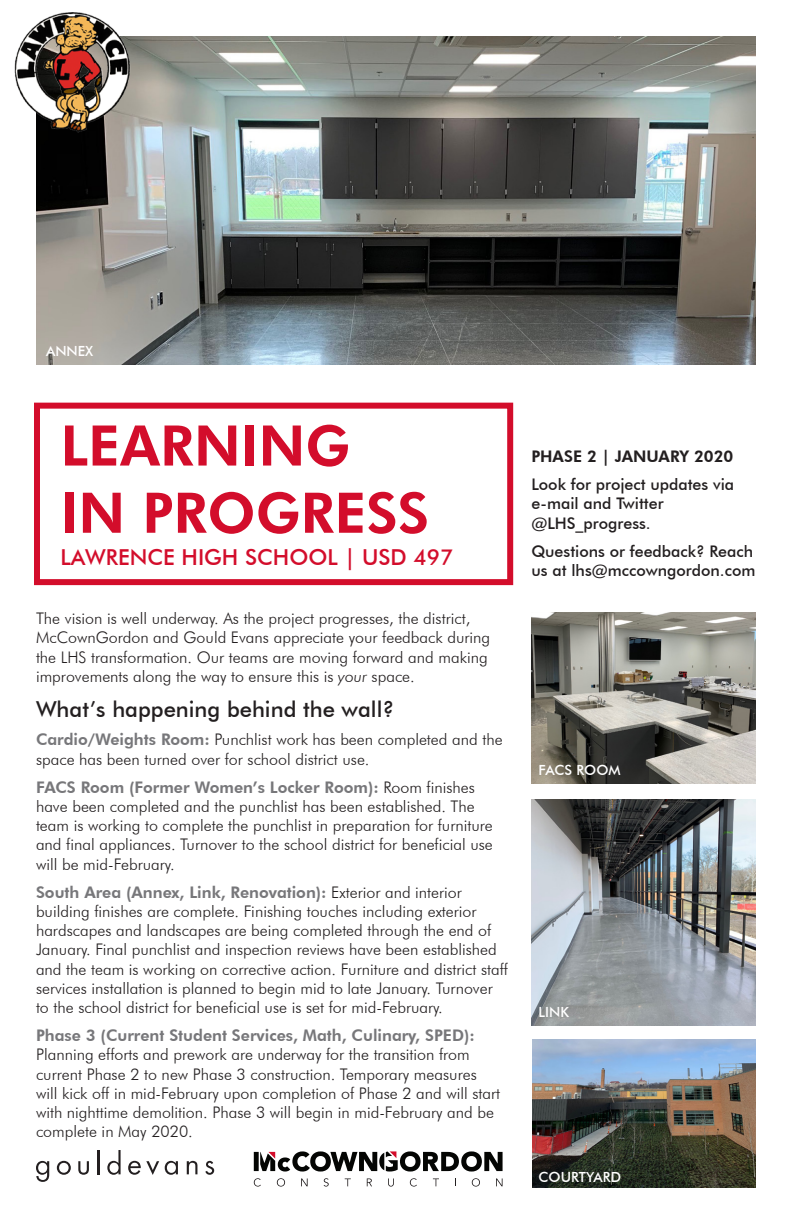
<style>
.page{position:relative;width:792px;height:1224px;background:#fff}
.page>*{position:absolute;margin:0;border:0;box-sizing:border-box;transform-origin:0 0}
.t1{font:800 56px "Futura BT";color:#d30d2b}
.t2{font:500 22px "Futura BT";color:#231f20}
.t3{font:500 22px "Futura BT";color:#d30d2b}
.t4{font:300 16px/19.2px "Futura BT";color:#231f20}
.t5{font:500 16px/19.2px "Futura BT";color:#231f20}
.t6{font:800 16px "Futura BT";color:#231f20}
.t7{font:500 14px "Futura BT";color:#fff}
.s1{font-style:italic}
.s2{font-weight:800;color:#77777a}
</style>
<div class="page">
<img style="left:532px;top:1040px;width:224px;height:148px">
<svg style="left:36px;top:1161px;width:13px;height:21px"></svg>
<svg style="left:57px;top:1161px;width:14px;height:14px"></svg>
<svg style="left:78px;top:1161px;width:11px;height:14px"></svg>
<hr style="left:98px;top:1150px;width:2px;height:24px;background:#231f20">
<svg style="left:107px;top:1150px;width:14px;height:25px"></svg>
<svg style="left:128px;top:1161px;width:31px;height:14px"></svg>
<svg style="left:165px;top:1161px;width:13px;height:14px"></svg>
<svg style="left:187px;top:1161px;width:10px;height:13px"></svg>
<svg style="left:205px;top:1161px;width:9px;height:14px"></svg>
<svg style="left:254px;top:1178px;width:7px;height:9px"></svg>
<svg style="left:277px;top:1178px;width:8px;height:9px"></svg>
<svg style="left:301px;top:1178px;width:7px;height:8px"></svg>
<svg style="left:324px;top:1178px;width:5px;height:9px"></svg>
<svg style="left:345px;top:1178px;width:6px;height:8px"></svg>
<svg style="left:367px;top:1178px;width:5px;height:8px"></svg>
<svg style="left:388px;top:1178px;width:6px;height:9px"></svg>
<svg style="left:410px;top:1178px;width:7px;height:9px"></svg>
<svg style="left:433px;top:1178px;width:6px;height:8px"></svg>
<svg style="left:472px;top:1178px;width:8px;height:9px"></svg>
<svg style="left:496px;top:1178px;width:7px;height:8px"></svg>
<svg style="left:254px;top:1151px;width:249px;height:21px"></svg>
<img style="left:36px;top:36px;width:720px;height:329px">
<div style="left:34px;top:403px;width:479px;height:182px;border:6px solid #d30d2b"></div>
<img style="left:531px;top:799px;width:225px;height:226px">
<img style="left:531px;top:612px;width:225px;height:171px">
<img style="left:14px;top:12px;width:118px;height:121px">
<p class="t7" style="left:46px;top:342px;width:49px">ANNEX</p>
<p class="t1" style="left:61px;top:412px;width:291px">LEARNING</p>
<p class="t1" style="left:61px;top:479px;width:370px">IN PROGRESS</p>
<p class="t3" style="left:61px;top:544px;width:394px">LAWRENCE HIGH SCHOOL | USD 497</p>
<p class="t4" style="left:36px;top:609px;width:456px">The vision is well underway. As the project progresses, the district, McCownGordon and Gould Evans appreciate your feedback during the LHS transformation. Our teams are moving forward and making improvements along the way to ensure this is <span class="s1">your</span> space.</p>
<p class="t2" style="left:36px;top:696px;width:360px">What’s happening behind the wall?</p>
<p class="t4" style="left:36px;top:730px;width:468px"><span class="s2">Cardio/Weights Room:</span> Punchlist work has been completed and the space has been turned over for school district use.</p>
<p class="t4" style="left:36px;top:777px;width:458px"><span class="s2">FACS Room (Former Women’s Locker Room):</span> Room finishes have been completed and the punchlist has been established. The team is working to complete the punchlist in preparation for furniture and final appliances. Turnover to the school district for beneficial use will be mid-February.</p>
<p class="t4" style="left:36px;top:882px;width:474px"><span class="s2">South Area (Annex, Link, Renovation):</span> Exterior and interior building finishes are complete. Finishing touches including exterior hardscapes and landscapes are being completed through the end of January. Final punchlist and inspection reviews have been established and the team is working on corrective action. Furniture and district staff services installation is planned to begin mid to late January. Turnover to the school district for beneficial use is set for mid-February.</p>
<p class="t4" style="left:36px;top:1026px;width:466px"><span class="s2">Phase 3 (Current Student Services, Math, Culinary, SPED):<br></span>Planning efforts and prework are underway for the transition from current Phase 2 to new Phase 3 construction. Temporary measures will kick off in mid-February upon completion of Phase 2 and will start with nighttime demolition. Phase 3 will begin in mid-February and be complete in May 2020.</p>
<p class="t6" style="left:531px;top:447px;width:203px">PHASE 2 | JANUARY 2020</p>
<p class="t5" style="left:531px;top:475px;width:204px">Look for project updates via e-mail and Twitter</p>
<p class="t5" style="left:531px;top:513px;width:121px">@LHS_progress.</p>
<p class="t5" style="left:531px;top:541px;width:226px">Questions or feedback? Reach us at lhs@mccowngordon.com</p>
<p class="t7" style="left:539px;top:762px;width:84px">FACS ROOM</p>
<p class="t7" style="left:539px;top:1003px;width:32px">LINK</p>
<p class="t7" style="left:539px;top:1168px;width:84px">COURTYARD</p>
</div>
